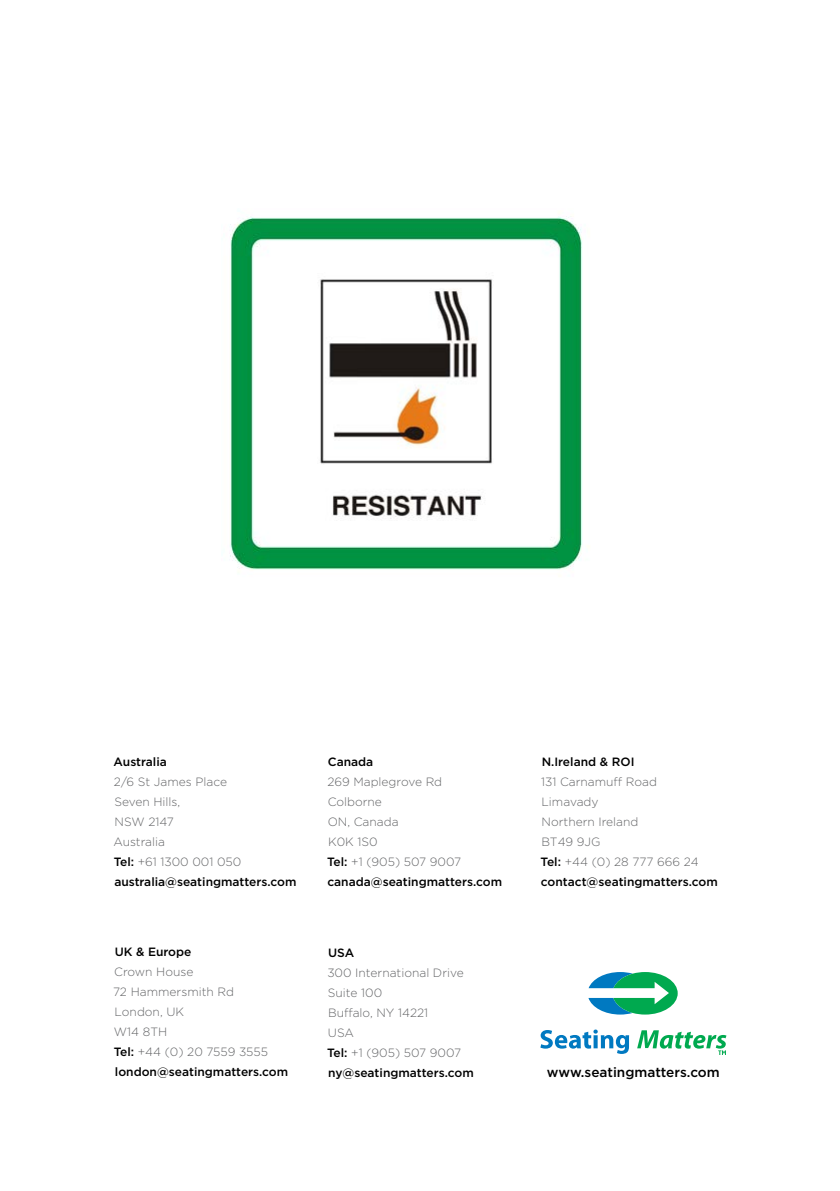
<style>
.page{position:relative;width:840px;height:1191px;background:#fff}
.page>*{position:absolute;margin:0;border:0;box-sizing:border-box;transform-origin:0 0}
.t1{font:500 13.6px "Gotham";color:#000}
.t2{font:300 12px/20px "Gotham";color:#636466}
.t3{font:500 12px "Gotham";color:#000}
.s1{font-weight:500;color:#000}
</style>
<div class="page">
<img style="left:230px;top:216px;width:360px;height:354px">
<svg style="left:540px;top:1029px;width:88px;height:25px"></svg>
<svg style="left:588px;top:972px;width:89px;height:42px"></svg>
<svg style="left:637px;top:1030px;width:89px;height:25px"></svg>
<p class="t3" style="left:113px;top:753px;width:55px">Australia</p>
<p class="t2" style="left:113px;top:771px;width:184px">2/6 St James Place<br>Seven H ills,<br>NSW 2147<br>Australia<br><span class="s1">Tel:</span> +61 1300 001 050 <span class="s1">australia@seatingmatters.com</span></p>
<p class="t3" style="left:115px;top:944px;width:78px">UK &amp; Europe</p>
<p class="t2" style="left:113px;top:961px;width:176px">Crown House<br>72 Hammersmith Rd<br>London, UK<br>W14 8TH<br><span class="s1">Tel:</span> +44 (0) 20 7559 3555 <span class="s1">london@seatingmatters.com</span></p>
<p class="t3" style="left:327px;top:754px;width:47px">Canada</p>
<p class="t2" style="left:327px;top:771px;width:176px">269 Maplegrove Rd<br>Colborne<br>ON, Canada<br>K0K 1S0<br><span class="s1">Tel:</span> +1 (905) 507 9007 <span class="s1">canada@seatingmatters.com</span></p>
<p class="t3" style="left:328px;top:945px;width:27px">USA</p>
<p class="t2" style="left:327px;top:962px;width:148px">300 I nternational D rive<br>Suite 100<br>Buffalo, NY 14221<br>USA<br><span class="s1">Tel:</span> +1 (905) 507 9007 <span class="s1">ny@seatingmatters.com</span></p>
<p class="t3" style="left:541px;top:753px;width:92px">N.I reland &amp; ROI</p>
<p class="t2" style="left:540px;top:771px;width:178px">131 Carnamuff Road<br>Limavady<br>Northern I reland<br>BT49 9JG<br><span class="s1">Tel:</span> +44 (0) 28 777 666 24 <span class="s1">contact@seatingmatters.com</span></p>
<p class="t1" style="left:546px;top:1063px;width:174px">www.seatingmatters.com</p>
</div>
